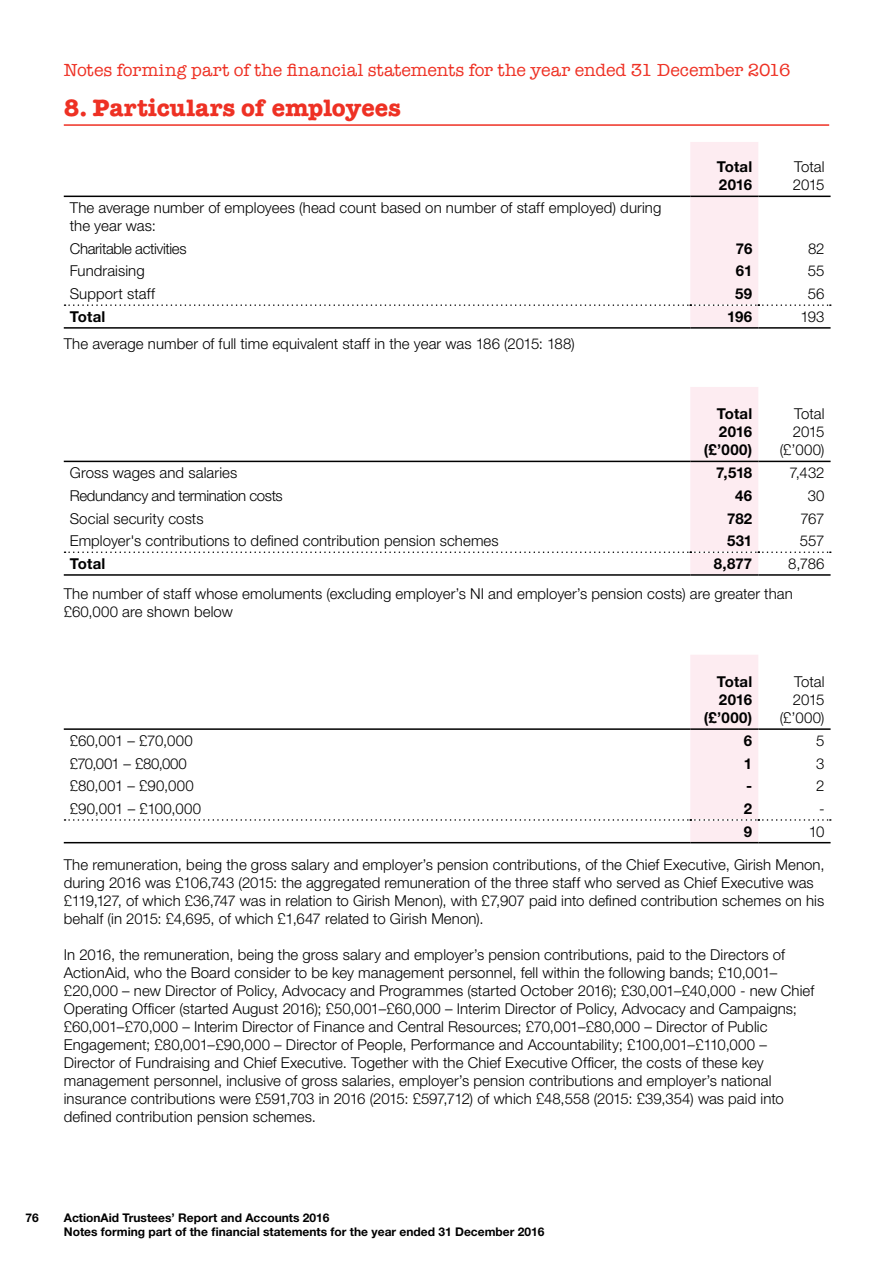
<style>
.page{position:relative;width:893px;height:1263px;background:#fff}
.page>*{position:absolute;margin:0;border:0;box-sizing:border-box;transform-origin:0 0}
.t1{font:700 24px "American Typewriter";color:#ee3124}
.t2{font:18px "American Typewriter";letter-spacing:-.005em;color:#ee3124}
.t3{font:300 15px/18px "Helvetica Neue LT Pro";letter-spacing:.005em;color:#000}
.t4{font:700 15px/18px "Helvetica Neue LT Pro";letter-spacing:.005em;color:#000;text-align:right}
.t5{font:300 15px "Helvetica Neue LT Pro";letter-spacing:-.025em;color:#000}
.t6{font:300 15px "Helvetica Neue LT Pro";letter-spacing:-.015em;color:#000}
.t7{font:700 12px/14.4px "Helvetica Neue LT Pro";color:#000}
</style>
<div class="page">
<hr style="left:64px;top:124px;width:765px;height:2px;background:#ee3124">
<hr style="left:64px;top:196px;width:626px;height:1px;background:#000">
<hr style="left:64px;top:327px;width:626px;height:2px;background:#000">
<hr style="left:690px;top:327px;width:68px;height:2px;background:#000">
<hr style="left:758px;top:327px;width:73px;height:2px;background:#000">
<svg style="left:65px;top:142px;width:766px;height:186px"></svg>
<hr style="left:64px;top:461px;width:626px;height:1px;background:#000">
<hr style="left:64px;top:574px;width:626px;height:2px;background:#000">
<hr style="left:690px;top:574px;width:68px;height:2px;background:#000">
<hr style="left:758px;top:574px;width:73px;height:2px;background:#000">
<svg style="left:65px;top:387px;width:766px;height:188px"></svg>
<hr style="left:64px;top:728px;width:626px;height:2px;background:#000">
<hr style="left:64px;top:842px;width:626px;height:1px;background:#000">
<svg style="left:65px;top:655px;width:766px;height:188px"></svg>
<p class="t2" style="left:64px;top:56px;width:728px">Notes forming part of the financial statements for the year ended 31 December 2016</p>
<h1 class="t1" style="left:64px;top:94px;width:339px">8. Particulars of employees</h1>
<p class="t4" style="left:717px;top:158px;width:37px;text-align:left">Total<br>2016</p>
<p class="t3" style="left:793px;top:158px;width:33px">Total<br>2015</p>
<p class="t3" style="left:70px;top:198px;width:593px">The average number of employees (head count based on number of staff employed) during the year was:</p>
<p class="t5" style="left:70px;top:239px;width:118px">Charitable activities</p>
<p class="t4" style="left:736px;top:239px;width:18px">76</p>
<p class="t3" style="left:808px;top:239px;width:18px">82</p>
<p class="t3" style="left:70px;top:262px;width:76px">Fundraising</p>
<p class="t4" style="left:736px;top:262px;width:18px">61</p>
<p class="t3" style="left:808px;top:262px;width:18px">55</p>
<p class="t3" style="left:70px;top:284px;width:87px">Support staff</p>
<p class="t4" style="left:735px;top:284px;width:19px">59</p>
<p class="t3" style="left:808px;top:284px;width:18px">56</p>
<p class="t4" style="left:70px;top:307px;width:37px">Total</p>
<p class="t4" style="left:727px;top:307px;width:27px">196</p>
<p class="t3" style="left:800px;top:307px;width:26px">193</p>
<p class="t3" style="left:64px;top:334px;width:513px">The average number of full time equivalent staff in the year was 186 (2015: 188)</p>
<p class="t4" style="left:704px;top:405px;width:50px">Total<br>2016 (£’000)</p>
<p class="t3" style="left:780px;top:405px;width:46px;text-align:right">Total<br>2015 (£’000)</p>
<p class="t3" style="left:70px;top:463px;width:169px">Gross wages and salaries</p>
<p class="t4" style="left:716px;top:463px;width:38px">7,518</p>
<p class="t3" style="left:789px;top:463px;width:37px">7,432</p>
<p class="t5" style="left:70px;top:486px;width:215px">Redundancy and termination costs</p>
<p class="t4" style="left:735px;top:486px;width:19px">46</p>
<p class="t3" style="left:808px;top:486px;width:18px">30</p>
<p class="t3" style="left:70px;top:509px;width:135px">Social security costs</p>
<p class="t4" style="left:727px;top:509px;width:27px">782</p>
<p class="t3" style="left:800px;top:509px;width:26px">767</p>
<p class="t3" style="left:70px;top:532px;width:431px">Employer's contributions to defined contribution pension schemes</p>
<p class="t4" style="left:727px;top:531px;width:27px">531</p>
<p class="t3" style="left:800px;top:532px;width:26px">557</p>
<p class="t4" style="left:70px;top:554px;width:37px">Total</p>
<p class="t4" style="left:714px;top:554px;width:40px">8,877</p>
<p class="t3" style="left:788px;top:554px;width:38px">8,786</p>
<p class="t3" style="left:64px;top:584px;width:731px">The number of staff whose emoluments (excluding employer’s NI and employer’s pension costs) are greater than £60,000 are shown below</p>
<p class="t4" style="left:704px;top:672px;width:50px">Total<br>2016 (£’000)</p>
<p class="t3" style="left:780px;top:672px;width:46px;text-align:right">Total<br>2015 (£’000)</p>
<p class="t3" style="left:70px;top:731px;width:124px">£60,001 – £70,000</p>
<p class="t4" style="left:744px;top:731px;width:10px">6</p>
<p class="t3" style="left:816px;top:731px;width:10px">5</p>
<p class="t6" style="left:70px;top:754px;width:119px">£70,001 – £80,000</p>
<p class="t4" style="left:744px;top:754px;width:10px">1</p>
<p class="t3" style="left:816px;top:754px;width:10px">3</p>
<p class="t3" style="left:70px;top:777px;width:125px">£80,001 – £90,000</p>
<p class="t4" style="left:746px;top:776px;width:8px">-</p>
<p class="t3" style="left:816px;top:777px;width:10px">2</p>
<p class="t3" style="left:70px;top:799px;width:133px">£90,001 – £100,000</p>
<p class="t4" style="left:744px;top:799px;width:10px">2</p>
<p class="t3" style="left:819px;top:799px;width:7px">-</p>
<p class="t4" style="left:744px;top:822px;width:10px">9</p>
<p class="t3" style="left:809px;top:822px;width:17px">10</p>
<p class="t3" style="left:64px;top:855px;width:762px">The remuneration, being the gross salary and employer’s pension contributions, of the Chief Executive, Girish Menon, during 2016 was £106,743 (2015: the aggregated remuneration of the three staff who served as Chief Executive was £119,127, of which £36,747 was in relation to Girish Menon), with £7,907 paid into defined contribution schemes on his behalf (in 2015: £4,695, of which £1,647 related to Girish Menon).</p>
<p class="t3" style="left:64px;top:945px;width:752px">In 2016, the remuneration, being the gross salary and employer’s pension contributions, paid to the Directors of ActionAid, who the Board consider to be key management personnel, fell within the following bands; £10,001– £20,000 – new Director of Policy, Advocacy and Programmes (started October 2016); £30,001–£40,000 - new Chief Operating Officer (started August 2016); £50,001–£60,000 – Interim Director of Policy, Advocacy and Campaigns; £60,001–£70,000 – Interim Director of Finance and Central Resources; £70,001–£80,000 – Director of Public Engagement; £80,001–£90,000 – Director of People, Performance and Accountability; £100,001–£110,000 – Director of Fundraising and Chief Executive. Together with the Chief Executive Officer, the costs of these key management personnel, inclusive of gross salaries, employer’s pension contributions and employer’s national insurance contributions were £591,703 in 2016 (2015: £597,712) of which £48,558 (2015: £39,354) was paid into defined contribution pension schemes.</p>
<p class="t7" style="left:26px;top:1210px;width:15px">76</p>
<p class="t7" style="left:64px;top:1210px;width:482px">ActionAid Trustees’ Report and Accounts 2016<br>Notes forming part of the financial statements for the year ended 31 December 2016</p>
</div>
